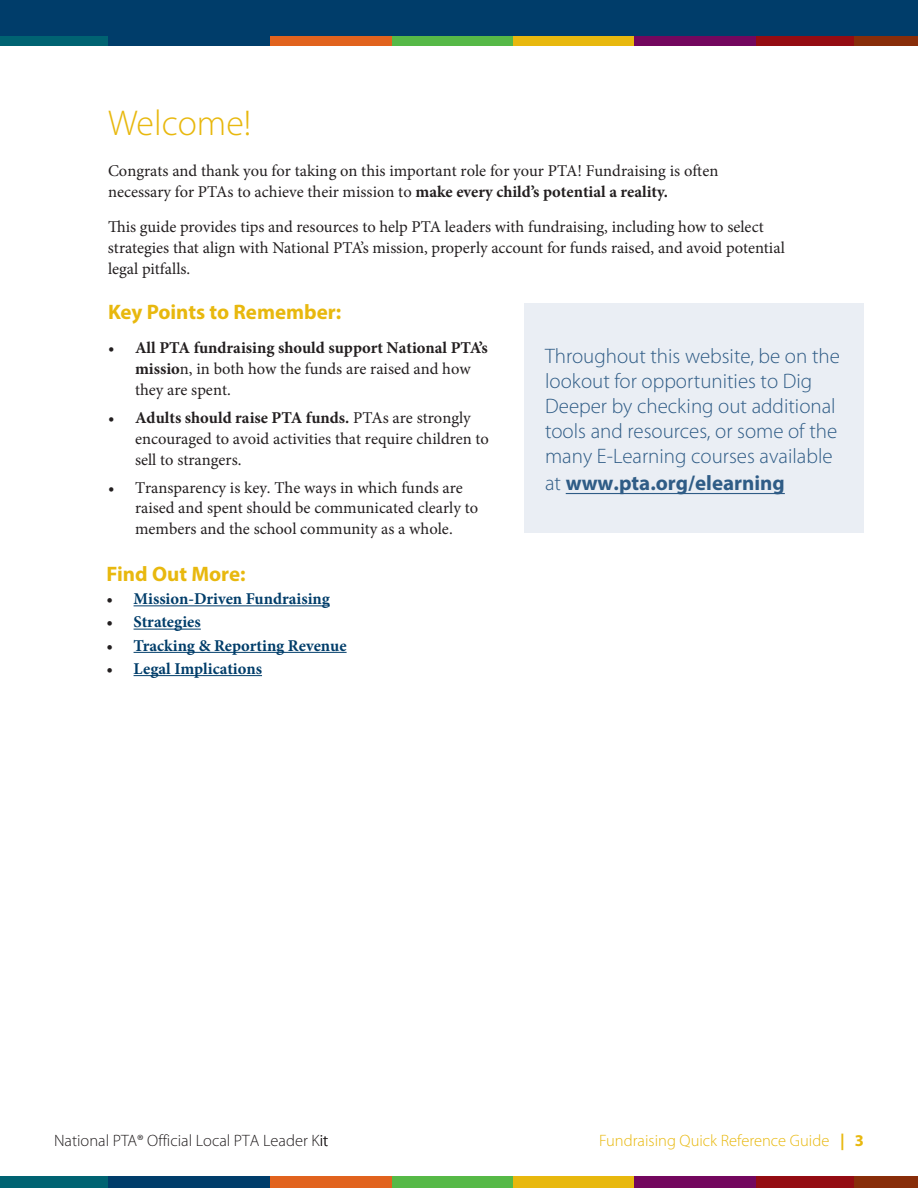
<style>
.page{position:relative;width:918px;height:1188px;background:#fff}
.page>*{position:absolute;margin:0;border:0;box-sizing:border-box;transform-origin:0 0}
.Header_2{font:300 36px "Myriad Pro";color:#e8b80e}
.t1{font:300 21px/25.3px "Myriad Pro";color:#2f5c86}
.Header_2-2{font:700 21px "Myriad Pro";color:#e8b80e}
.Header_2-3{font:16.5px/21px "Minion Pro";color:#231f20}
.t2{font:700 16.5px/21px "Minion Pro";color:#231f20}
.t3{font:700 16.5px "Minion Pro";color:#003d6a}
.t4{font:300 16.5px "Myriad Pro";color:#231f20}
.t5{font:300 16.5px "Myriad Pro";color:#e8b80e}
.s1{font-weight:700}
.s2{font-weight:400}
.s3{color:#231f20}
</style>
<div class="page">
<div style="left:72px;top:1176px;width:213px;height:12px;background:#003d6a"></div>
<div style="left:368px;top:1176px;width:145px;height:12px;background:#56b947"></div>
<div style="left:270px;top:1176px;width:122px;height:12px;background:#e1631e"></div>
<div style="left:513px;top:1176px;width:121px;height:12px;background:#e8b80e"></div>
<div style="left:634px;top:1176px;width:122px;height:12px;background:#73075e"></div>
<div style="left:756px;top:1176px;width:122px;height:12px;background:#940c12"></div>
<div style="left:854px;top:1176px;width:64px;height:12px;background:#882d09"></div>
<div style="left:0;top:1176px;width:108px;height:12px;background:#006372"></div>
<hr style="left:134px;top:605px;width:196px;height:1px;background:#003d6a">
<hr style="left:134px;top:629px;width:67px;height:1px;background:#003d6a">
<hr style="left:134px;top:652px;width:213px;height:1px;background:#003d6a">
<hr style="left:134px;top:675px;width:128px;height:1px;background:#003d6a">
<div style="left:525px;top:303px;width:339px;height:229px;background:#eaeef4"></div>
<div style="left:0;top:0;width:295px;height:46px;background:#003d6a"></div>
<div style="left:368px;top:0;width:145px;height:46px;background:#56b947"></div>
<div style="left:270px;top:0;width:122px;height:46px;background:#e1631e"></div>
<div style="left:513px;top:0;width:121px;height:46px;background:#e8b80e"></div>
<div style="left:634px;top:0;width:122px;height:46px;background:#73075e"></div>
<div style="left:756px;top:0;width:122px;height:46px;background:#940c12"></div>
<div style="left:854px;top:0;width:64px;height:46px;background:#882d09"></div>
<div style="left:0;top:0;width:108px;height:46px;background:#006372"></div>
<div style="left:270px;top:0;width:648px;height:36px;background:#003d6a"></div>
<div style="left:0;top:0;width:295px;height:36px;background:#003d6a"></div>
<hr style="left:566px;top:493px;width:219px;height:1px;background:#2f5c86">
<p class="Header_2" style="left:108px;top:101px;width:145px">Welcome!</p>
<p class="Header_2-3" style="left:108px;top:161px;width:612px">Congrats and thank you for taking on this important role for your PTA! Fundraising is often necessary for PTAs to achieve their mission to <span class="s1">make every child’s potential a reality.</span></p>
<p class="Header_2-3" style="left:108px;top:216px;width:678px">This guide provides tips and resources to help PTA leaders with fundraising, including how to select strategies that align with National PTA’s mission, properly account for funds raised, and avoid potential legal pitfalls.</p>
<p class="Header_2-2" style="left:108px;top:298px;width:235px">Key Points to Remember:</p>
<p class="t2" style="left:135px;top:338px;width:354px;text-indent:-27px"><span class="s2">•</span> All PTA fundraising should support National PTA’s missio<span class="s2">n, in both how the funds are raised and how they are spent.</span></p>
<p class="Header_2-3" style="left:135px;top:407px;width:356px;text-indent:-27px">• <span class="s1">Adults should raise PTA funds.</span> PTAs are strongly encouraged to avoid activities that require children to sell to strangers.</p>
<p class="Header_2-3" style="left:135px;top:477px;width:345px;text-indent:-27px">• Transparency is key. The ways in which funds are raised and spent should be communicated clearly to members and the school community as a whole.</p>
<p class="Header_2-2" style="left:107px;top:560px;width:141px">Find Out More:</p>
<p class="t3" style="left:107px;top:587px;width:225px"><span class="s3">•</span> Mission-Driven Fundraising</p>
<p class="t3" style="left:107px;top:611px;width:96px"><span class="s3">•</span> Strategies</p>
<p class="t3" style="left:107px;top:634px;width:242px"><span class="s3">•</span> Tracking &amp; Reporting Revenue</p>
<p class="t3" style="left:107px;top:657px;width:157px"><span class="s3">•</span> Legal Implications</p>
<p class="t1" style="left:545px;top:343px;width:296px">Throughout this website, be on the lookout for opportunities to Dig Deeper by checking out additional tools and resources, or some of the many E-Learning courses available at <span class="s1">www.pta.org/elearning</span></p>
<p class="t4" style="left:54px;top:1131px;width:276px">National PTA® Official Local PTA Leader Kit</p>
<p class="t5" style="left:599px;top:1131px;width:266px">Fundraising Quick Reference Guide <span class="s1">| 3</span></p>
</div>
